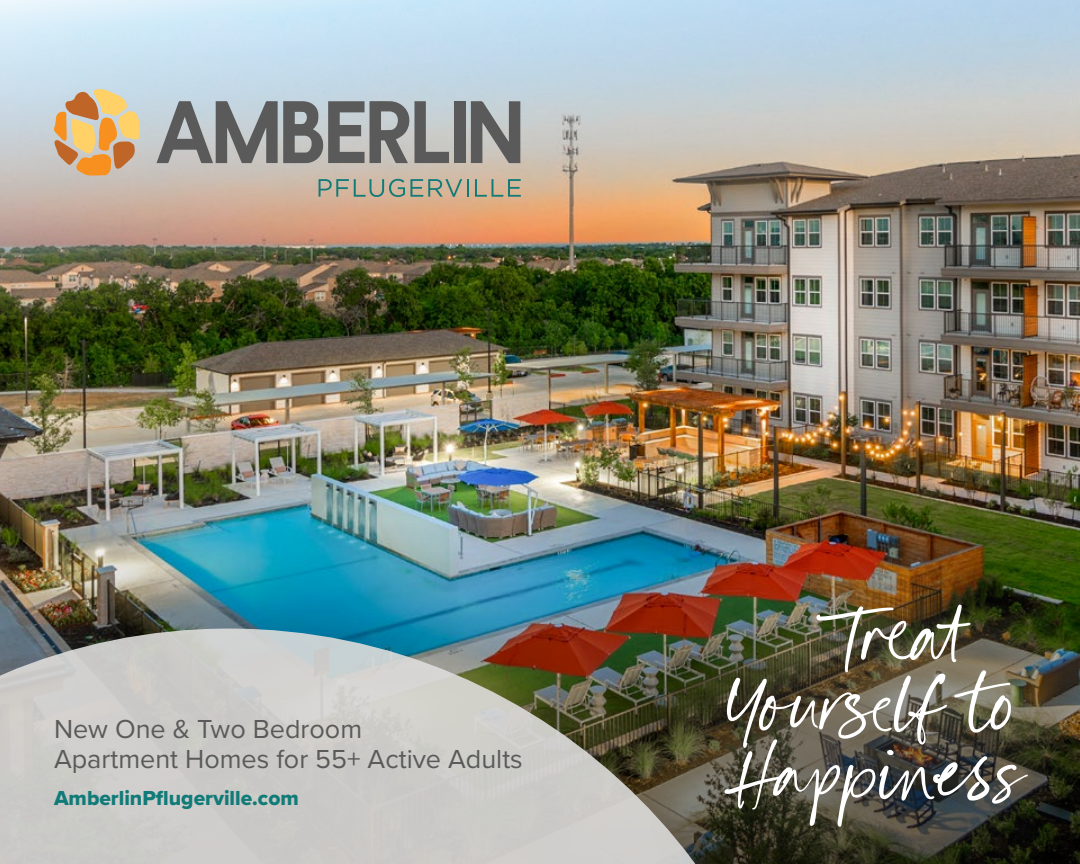
<style>
.page{position:relative;width:1080px;height:864px;background:#fff}
.page>*{position:absolute;margin:0;border:0;box-sizing:border-box;transform-origin:0 0}
.t1{font:82.5px/69.6px "Goldney";color:#fff}
.t2{font:27px/29.4px "Proxima Nova";color:#5a5a5a}
.t3{font:21px "Proxima Nova Extrabld";color:#107b78}
</style>
<div class="page">
<img style="left:0;top:319px;width:1080px;height:310px">
<svg style="left:0;top:629px;width:631px;height:235px;background:#b9b8b4"></svg>
<img style="left:0;top:0;width:1080px;height:319px">
<div style="left:631px;top:511px;width:449px;height:353px;background:#58595b;opacity:.8"></div>
<svg style="left:53px;top:89px;width:87px;height:87px;background:#dab17d"></svg>
<svg style="left:471px;top:101px;width:49px;height:62px;background:#818281"></svg>
<svg style="left:157px;top:101px;width:292px;height:62px;background:#8c8f90"></svg>
<div style="left:454px;top:101px;width:11px;height:62px;background:#5a5a5a"></div>
<svg style="left:319px;top:179px;width:150px;height:18px;background:#a2a794"></svg>
<svg style="left:475px;top:179px;width:46px;height:18px"></svg>
<p class="t2" style="left:54px;top:714px;width:470px">New One &amp; Two Bedroom<br>Apartment Homes for 55+ Active Adults</p>
<p class="t3" style="left:54px;top:782px;width:246px">AmberlinPflugerville.com</p>
<h1 class="t1" style="left:721px;top:609px;width:315px;text-indent:107px">Treat<br>Yourself to<br>Happiness</h1>
</div>
